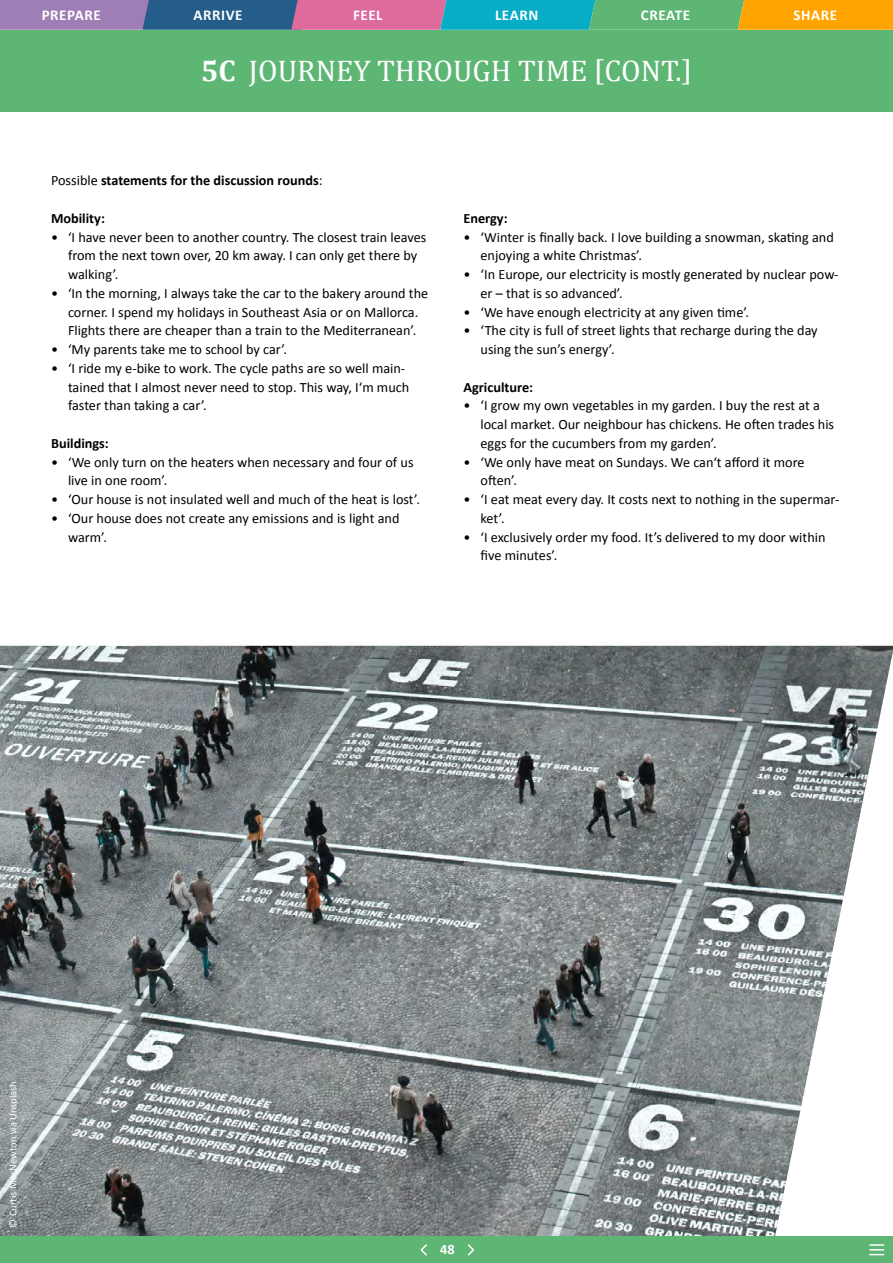
<style>
.page{position:relative;width:893px;height:1263px;background:#fff}
.page>*{position:absolute;margin:0;border:0;box-sizing:border-box;transform-origin:0 0}
.t1{font:30px "Cambria";color:#fff}
.t2{font:700 15px "Calibri";letter-spacing:.04em;color:#fff}
.t3{font:14.25px/18.8px "Calibri";color:#000}
.t4{font:700 14.25px "Calibri";color:#000}
.t5{font:700 14.25px "Calibri";color:#fff}
.t6{font:10.5px "Calibri";color:#fff}
.s1{font-weight:700}
.s2{font-weight:400}
</style>
<div class="page">
<div style="left:0;top:30px;width:893px;height:82px;background:#5eb674"></div>
<svg style="left:0;top:0;width:893px;height:30px;background:#828d83"></svg>
<img style="left:0;top:646px;width:893px;height:590px">
<div style="left:0;top:1236px;width:893px;height:27px;background:#5eb674"></div>
<svg style="left:870px;top:1244px;width:14px;height:11px"></svg>
<svg style="left:467px;top:1244px;width:7px;height:12px"></svg>
<svg style="left:420px;top:1244px;width:7px;height:12px"></svg>
<p class="t2" style="left:42px;top:5px;width:61px">PREPARE</p>
<p class="t2" style="left:193px;top:5px;width:51px">ARRIVE</p>
<p class="t2" style="left:353px;top:5px;width:31px">FEEL</p>
<p class="t2" style="left:495px;top:5px;width:45px">LEARN</p>
<p class="t2" style="left:641px;top:5px;width:51px">CREATE</p>
<p class="t2" style="left:793px;top:5px;width:45px">SHARE</p>
<h1 class="t1" style="left:201px;top:53px;width:493px"><span class="s1">5C</span> JOURNEY THROUGH TIME [CONT.]</h1>
<p class="t4" style="left:51px;top:171px;width:273px"><span class="s2">Possible</span> statements for the discussion rounds<span class="s2">:</span></p>
<p class="t4" style="left:51px;top:209px;width:55px">Mobility:</p>
<p class="t3" style="left:68px;top:227px;width:360px;text-indent:-17px">• ‘I have never been to another country. The closest train leaves from the next town over, 20 km away. I can only get there by walking’.</p>
<p class="t3" style="left:51px;top:284px;width:379px;text-align:center">• ‘In the morning, I always take the car to the bakery around the corner. I spend my holidays in Southeast Asia or on Mallorca.<br>Flights there are cheaper than a train to the Mediterranean’.</p>
<p class="t3" style="left:51px;top:340px;width:238px">• ‘My parents take me to school by car’.</p>
<p class="t3" style="left:68px;top:359px;width:343px;text-indent:-17px">• ‘I ride my e-bike to work. The cycle paths are so well main&shy;tained that I almost never need to stop. This way, I‘m much faster than taking a car’.</p>
<p class="t4" style="left:51px;top:434px;width:59px">Buildings:</p>
<p class="t3" style="left:68px;top:452px;width:347px;text-indent:-17px">• ‘We only turn on the heaters when necessary and four of us live in one room’.</p>
<p class="t3" style="left:51px;top:490px;width:370px">• ‘Our house is not insulated well and much of the heat is lost’.</p>
<p class="t3" style="left:68px;top:509px;width:333px;text-indent:-17px">• ‘Our house does not create any emissions and is light and warm’.</p>
<p class="t4" style="left:463px;top:209px;width:46px">Energy:</p>
<p class="t3" style="left:480px;top:228px;width:355px;text-indent:-17px">• ‘Winter is finally back. I love building a snowman, skating and enjoying a white Christmas’.</p>
<p class="t3" style="left:480px;top:265px;width:360px;text-indent:-17px">• ‘In Europe, our electricity is mostly generated by nuclear pow&shy;er – that is so advanced’.</p>
<p class="t3" style="left:463px;top:303px;width:287px">• ‘We have enough electricity at any given time’.</p>
<p class="t3" style="left:480px;top:321px;width:339px;text-indent:-17px">• ‘The city is full of street lights that recharge during the day using the sun’s energy’.</p>
<p class="t4" style="left:463px;top:378px;width:71px">Agriculture:</p>
<p class="t3" style="left:480px;top:396px;width:355px;text-indent:-17px">• ‘I grow my own vegetables in my garden. I buy the rest at a local market. Our neighbour has chickens. He often trades his eggs for the cucumbers from my garden’.</p>
<p class="t3" style="left:480px;top:453px;width:326px;text-indent:-17px">• ‘We only have meat on Sundays. We can‘t afford it more often’.</p>
<p class="t3" style="left:480px;top:490px;width:360px;text-indent:-17px">• ‘I eat meat every day. It costs next to nothing in the supermar&shy;ket’.</p>
<p class="t3" style="left:480px;top:528px;width:347px;text-indent:-17px">• ‘I exclusively order my food. It’s delivered to my door within five minutes’.</p>
<p class="t6" style="left:6px;top:1227px;width:148px;rotate:-90deg">© Curtis MacNewton via Unsplash</p>
<p class="t5" style="left:440px;top:1240px;width:16px">48</p>
</div>
